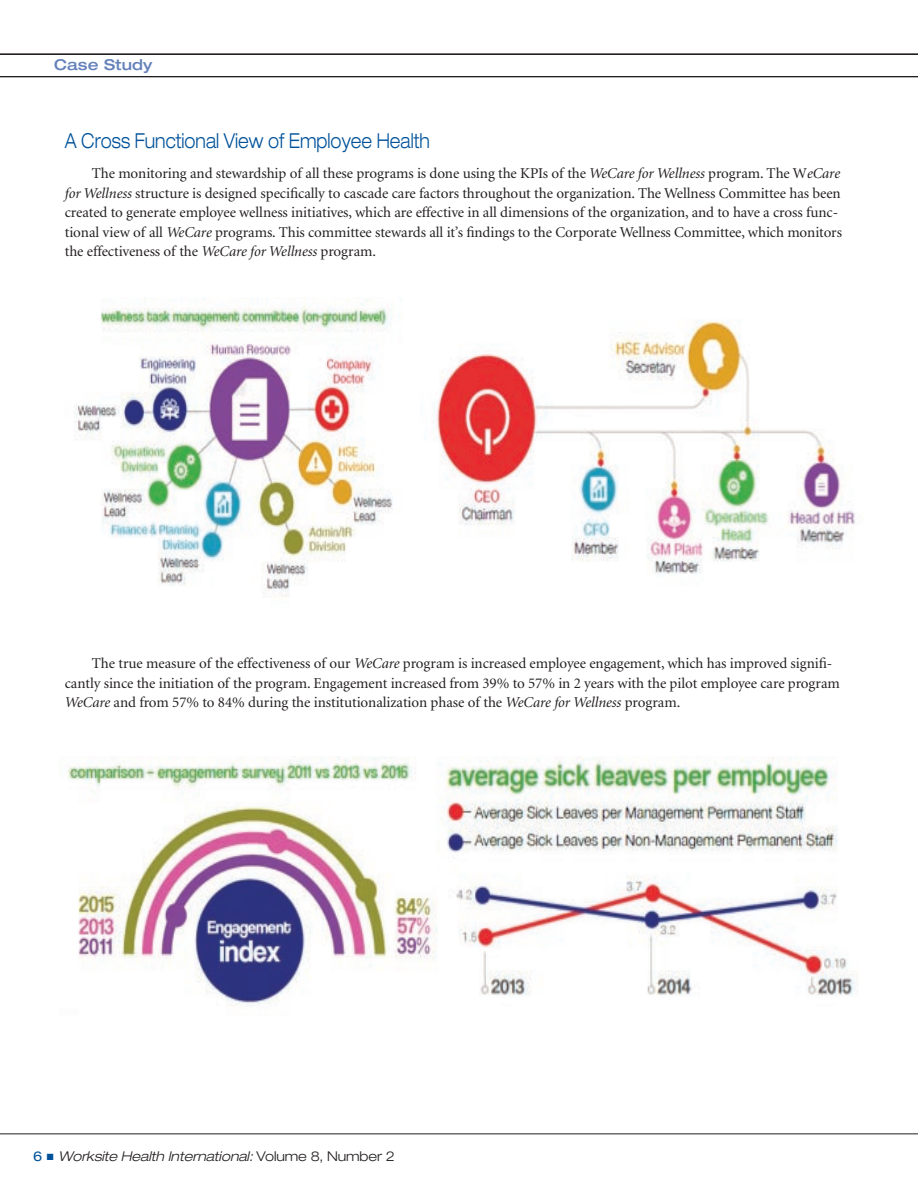
<style>
.page{position:relative;width:918px;height:1188px;background:#fff}
.page>*{position:absolute;margin:0;border:0;box-sizing:border-box;transform-origin:0 0}
.t1{font:300 expanded 20.7px "Helvetica Neue";color:#01529a;scale:.8 1}
.t2{font:15px/19.5px "Minion";letter-spacing:-.005em;color:#231f20}
.t3{font:500 expanded 15px "Helvetica Neue";letter-spacing:.01em;color:#6582ba}
.t4{font:italic 300 expanded 13.5px "Helvetica Neue";letter-spacing:-.005em;color:#231f20}
.s1{font-style:italic}
.s2{font-weight:400;font-style:normal;color:#01529a}
.s3{color:#01529a}
.s4{font-style:normal}
</style>
<div class="page">
<hr style="left:0;top:1134px;width:918px;height:1px;background:#231f20">
<hr style="left:0;top:54px;width:918px;height:1px;background:#231f20">
<hr style="left:0;top:76px;width:918px;height:1px;background:#231f20">
<img style="left:75px;top:297px;width:780px;height:300px">
<img style="left:67px;top:756px;width:791px;height:250px">
<p class="t3" style="left:54px;top:56px;width:100px">Case Study</p>
<h3 class="t1" style="left:65px;top:128px;width:458px">A Cross Functional View of Employee Health</h3>
<p class="t2" style="left:65px;top:164px;width:779px;text-indent:27px">The monitoring and stewardship of all these programs is done using the KPIs of the <span class="s1">WeCare for Wellness</span> program. The W<span class="s1">eCare for Wellness</span> structure is designed specifically to cascade care factors throughout the organization. The Wellness Committee has been created to generate employee wellness initiatives, which are effective in all dimensions of the organization, and to have a cross func&shy;tional view of all <span class="s1">WeCare</span> programs. This committee stewards all it’s findings to the Corporate Wellness Committee, which monitors the effectiveness of the <span class="s1">WeCare for Wellness</span> program.</p>
<p class="t2" style="left:65px;top:654px;width:777px;text-indent:27px">The true measure of the effectiveness of our <span class="s1">WeCare</span> program is increased employee engagement, which has improved signifi&shy;cantly since the initiation of the program. Engagement increased from 39% to 57% in 2 years with the pilot employee care program<br><span class="s1">WeCare</span> and from 57% to 84% during the institutionalization phase of the <span class="s1">WeCare for Wellness</span> program.</p>
<p class="t4" style="left:33px;top:1148px;width:363px"><span class="s2">6</span> <span class="s3">■</span> Worksite Health International: <span class="s4">Volume 8, Number 2</span></p>
</div>
